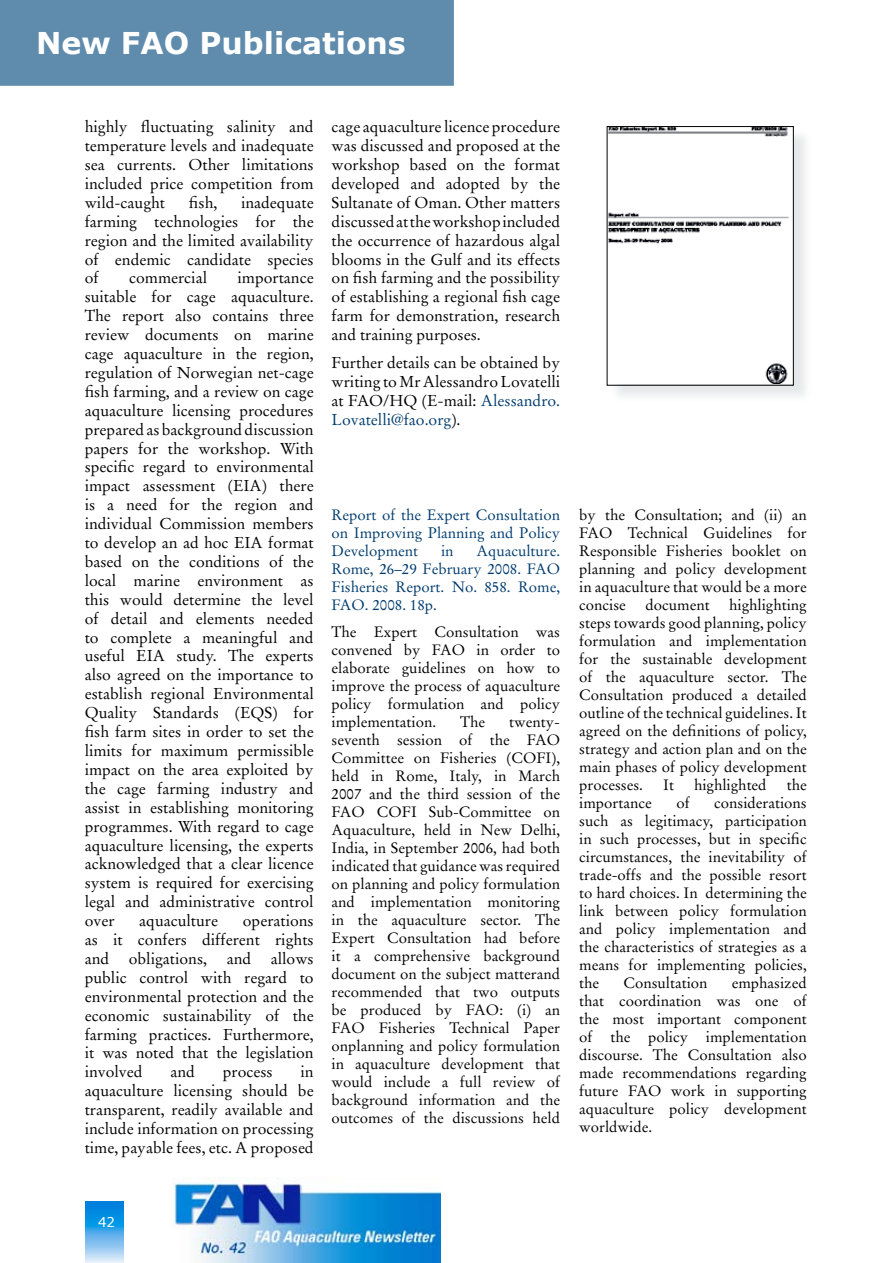
<style>
.page{position:relative;width:893px;height:1263px;background:#fff}
.page>*{position:absolute;margin:0;border:0;box-sizing:border-box;transform-origin:0 0}
.t1{font:700 30px "Verdana";color:#fff}
.t2{font:15.75px/18.9px "Stempel Garamond LT Std";color:#000;text-align:justify}
.t3{font:15px/18px "Stempel Garamond LT Std";color:#000;text-align:justify}
.t4{font:15px/18px "Stempel Garamond LT Std";color:#003c6f;text-align:justify}
.t5{font:13.5px "Verdana";color:#fff}
.s1{color:#003c6f}
</style>
<div class="page">
<svg style="left:85px;top:1201px;width:38px;height:62px;background:#51adea"></svg>
<img style="left:172px;top:1178px;width:268px;height:85px">
<div style="left:609px;top:129px;width:203px;height:275px;background:#576975;opacity:.15"></div>
<img style="left:609px;top:128px;width:183px;height:255px">
<div style="left:607px;top:126px;width:187px;height:259px;border:1px solid #000"></div>
<div style="left:0;top:0;width:454px;height:86px;background:#5f8bad"></div>
<h1 class="t1" style="left:36px;top:24px;width:371px">New FAO Publications</h1>
<p class="t2" style="left:85px;top:117px;width:231px">highly fluctuating salinity and temperature levels and inadequate sea currents. Other limitations included price competition from wild-caught</p>
<p class="t2" style="left:85px;top:193px;width:230px;text-indent:156px">inadequate farming technologies for the region and the limited availability of endemic candidate species of</p>
<p class="t2" style="left:189px;top:193px;width:30px">fish,</p>
<p class="t2" style="left:129px;top:269px;width:79px">commercial</p>
<p class="t2" style="left:85px;top:269px;width:231px;text-indent:153px">importance suitable for cage aquaculture.<br>The report also contains three review documents on marine cage aquaculture in the region, regulation of Norwegian net-cage fish farming, and a review on cage aquaculture licensing procedures prepared as background discussion papers for the workshop. With specific regard to environmental impact assessment (EIA) there is a need for the region and individual Commission members to develop an ad hoc EIA format based on the conditions of the local marine environment as this would determine the level of detail and elements needed to complete a meaningful and useful EIA study. The experts also agreed on the importance to establish regional Environmental Quality Standards (EQS) for fish farm sites in order to set the limits for maximum permissible impact on the area exploited by the cage farming industry and assist in establishing monitoring programmes. With regard to cage aquaculture licensing, the experts acknowledged that a clear licence system is required for exercising legal and administrative control over</p>
<p class="t2" style="left:139px;top:911px;width:80px">aquaculture</p>
<p class="t2" style="left:85px;top:911px;width:231px;text-indent:158px">operations as it confers different rights and obligations, and allows public control with regard to environmental protection and the economic sustainability of the farming practices. Furthermore, it was noted that the legislation involved</p>
<p class="t2" style="left:170px;top:1062px;width:26px">and</p>
<p class="t2" style="left:223px;top:1062px;width:51px">process</p>
<p class="t2" style="left:85px;top:1062px;width:231px;text-indent:216px">in aquaculture licensing should be transparent, readily available and include information on processing time, payable fees, etc. A proposed</p>
<p class="t2" style="left:332px;top:117px;width:230px">cage aquaculture licence procedure was discussed and proposed at the workshop based on the format developed and adopted by the Sultanate of Oman. Other matters discussed at the workshop included the occurrence of hazardous algal blooms in the Gulf and its effects on fish farming and the possibility of establishing a regional fish cage farm for demonstration, research and training purposes.</p>
<p class="t2" style="left:332px;top:353px;width:230px">Further details can be obtained by writing to Mr Alessandro Lovatelli at FAO/HQ (E-mail: <span class="s1">Alessandro.<br>Lovatelli@fao.org</span>).</p>
<p class="t4" style="left:332px;top:506px;width:230px">Report of the Expert Consultation on Improving Planning and Policy Development</p>
<p class="t4" style="left:332px;top:542px;width:230px;text-indent:145px">Aquaculture.<br>Rome, 26–29 February 2008. FAO Fisheries Report. No. 858. Rome, FAO. 2008. 18p.</p>
<p class="t3" style="left:332px;top:623px;width:230px">The Expert Consultation was convened by FAO in order to elaborate guidelines on how to improve the process of aquaculture policy formulation and policy implementation.</p>
<p class="t4" style="left:441px;top:542px;width:14px">in</p>
<p class="t3" style="left:460px;top:713px;width:27px">The</p>
<p class="t3" style="left:332px;top:713px;width:230px;text-indent:178px">twenty&shy;seventh session of the FAO Committee on Fisheries (COFI), held in Rome, Italy, in March 2007 and the third session of the FAO COFI Sub-Committee on Aquaculture, held in New Delhi, India, in September 2006, had both indicated that guidance was required on planning and policy formulation and implementation monitoring in the aquaculture sector. The Expert Consultation had before it a comprehensive background document on the subject matterand recommended that two outputs be produced by FAO: (i) an FAO Fisheries Technical Paper onplanning and policy formulation in aquaculture development that would include a full review of background information and the outcomes of the discussions held</p>
<p class="t3" style="left:579px;top:506px;width:229px">by the Consultation; and (ii) an FAO Technical Guidelines for Responsible Fisheries booklet on planning and policy development in aquaculture that would be a more concise</p>
<p class="t3" style="left:579px;top:596px;width:229px;text-indent:150px">highlighting steps towards good planning, policy formulation and implementation for the sustainable development of the aquaculture sector. The Consultation produced a detailed outline of the technical guidelines. It agreed on the definitions of policy, strategy and action plan and on the main phases of policy development processes.</p>
<p class="t3" style="left:645px;top:596px;width:66px">document</p>
<p class="t3" style="left:663px;top:776px;width:12px">It</p>
<p class="t3" style="left:694px;top:776px;width:74px">highlighted</p>
<p class="t3" style="left:787px;top:776px;width:21px">the</p>
<p class="t3" style="left:579px;top:794px;width:74px">importance</p>
<p class="t3" style="left:676px;top:794px;width:15px">of</p>
<p class="t3" style="left:579px;top:794px;width:229px;text-indent:135px">considerations such as legitimacy, participation in such processes, but in specific circumstances, the inevitability of trade-offs and the possible resort to hard choices. In determining the link between policy formulation and policy implementation and the characteristics of strategies as a means for implementing policies, the</p>
<p class="t3" style="left:579px;top:974px;width:229px;text-indent:152px">emphasized that coordination was one of the most important component of the policy implementation discourse. The Consultation also made recommendations regarding future FAO work in supporting aquaculture policy development worldwide.</p>
<p class="t3" style="left:623px;top:974px;width:86px">Consultation</p>
<p class="t5" style="left:98px;top:1213px;width:19px">42</p>
</div>
